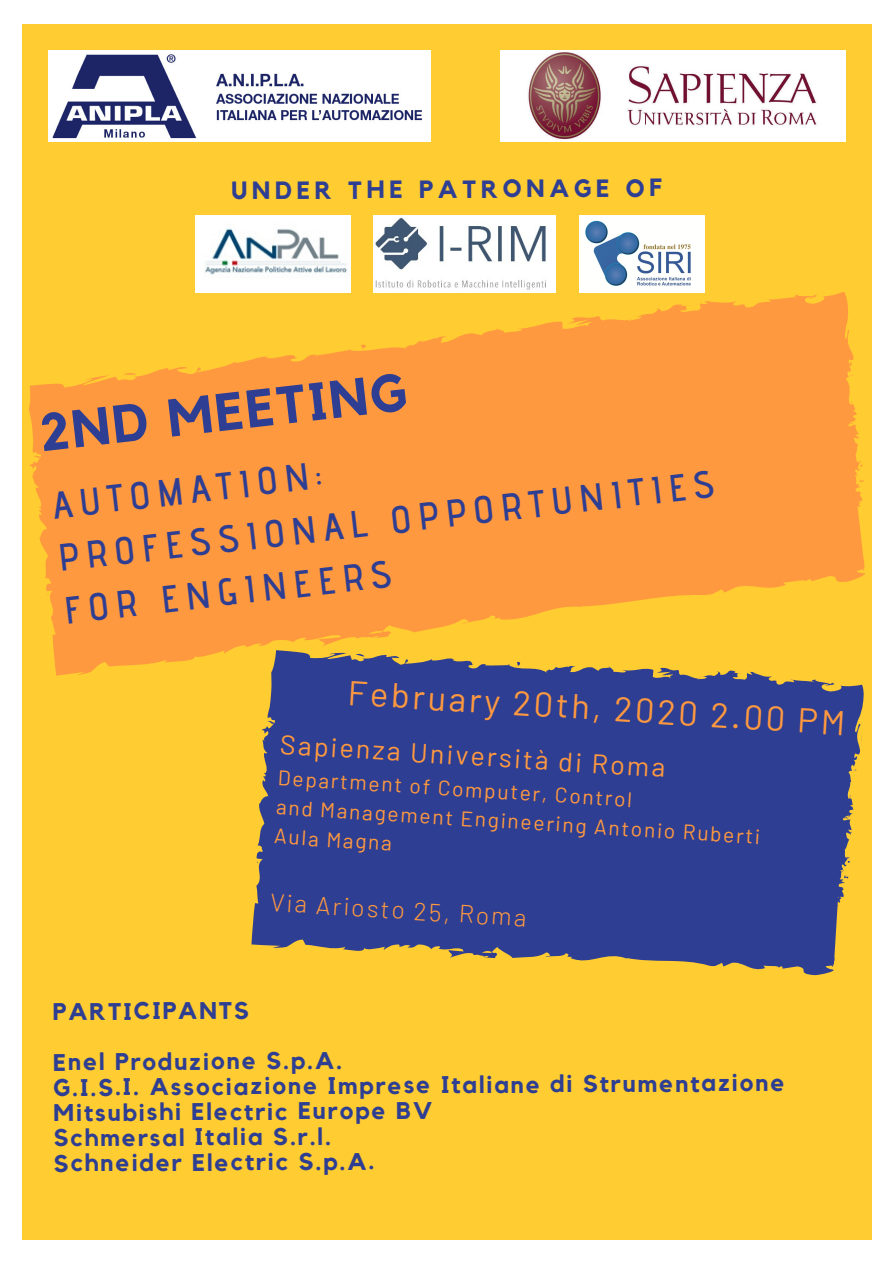
<style>
.page{position:relative;width:893px;height:1263px;background:#fff}
.page>*{position:absolute;margin:0;border:0;box-sizing:border-box;transform-origin:0 0}
.t1{font:700 52.5px "Kollektif";color:#2e3e92}
.t2{font:600 38.1px/52.8px "Advent Pro";color:#2e3e92}
.t3{font:34.42px "Barlow";color:#ff9940}
.t4{font:27px "Barlow";color:#ff9940}
.t5{font:700 24.83px "Kollektif";letter-spacing:.185em;color:#2e3e92}
.t6{font:300 24.83px "Barlow";color:#ff9940}
.t7{font:700 24px/25.7px "Kollektif";letter-spacing:.075em;color:#2e3e92}
.t8{font:21px "Barlow";color:#ff9940}
</style>
<div class="page">
<div style="left:22px;top:24px;width:849px;height:1215px;background:#ffcc31"></div>
<svg style="left:251px;top:678px;width:613px;height:298px;background:#444d87"></svg>
<svg style="left:29px;top:283px;width:843px;height:395px;fill:#ff9940"></svg>
<img style="left:374px;top:216px;width:181px;height:76px">
<img style="left:49px;top:51px;width:381px;height:91px">
<img style="left:501px;top:51px;width:345px;height:91px">
<img style="left:580px;top:216px;width:124px;height:76px">
<img style="left:195px;top:216px;width:155px;height:76px">
<p class="t5" style="left:232px;top:178px;width:432px">UNDER THE PATRONAGE OF</p>
<h1 class="t1" style="left:37px;top:408px;width:370px;rotate:-6deg">2ND MEETING</h1>
<h2 class="t2" style="left:50px;top:477px;width:662px;rotate:-6deg">AUTOMATION:<br>PROFESSIONAL OPPORTUNITIES<br>FOR ENGINEERS</h2>
<h3 class="t3" style="left:350px;top:668px;width:500px;rotate:4deg">February 20th, 2020 2.00 PM</h3>
<p class="t4" style="left:281px;top:725px;width:387px;rotate:4deg">Sapienza Università di Roma</p>
<p class="t8" style="left:279px;top:762px;width:356px;rotate:4deg">Department of Computer, Control</p>
<p class="t8" style="left:275px;top:822px;width:119px;rotate:4deg">Aula Magna</p>
<p class="t8" style="left:277px;top:793px;width:99px;rotate:4deg">and Mana</p>
<p class="t8" style="left:376px;top:798px;width:387px;rotate:4deg">gement Engineering Antonio Ruberti</p>
<p class="t6" style="left:271px;top:885px;width:258px;rotate:4deg">Via Ariosto 25, Roma</p>
<p class="t7" style="left:53px;top:987px;width:291px;line-height:50.2px">PARTICIPANTS<br>Enel Produzione S.p.A.</p>
<p class="t7" style="left:53px;top:1073px;width:733px">G.I.S.I. Associazione Imprese Italiane di Strumentazione Mitsubishi Electric Europe BV<br>Schmersal Italia S.r.l.<br>Schneider Electric S.p.A.</p>
</div>
